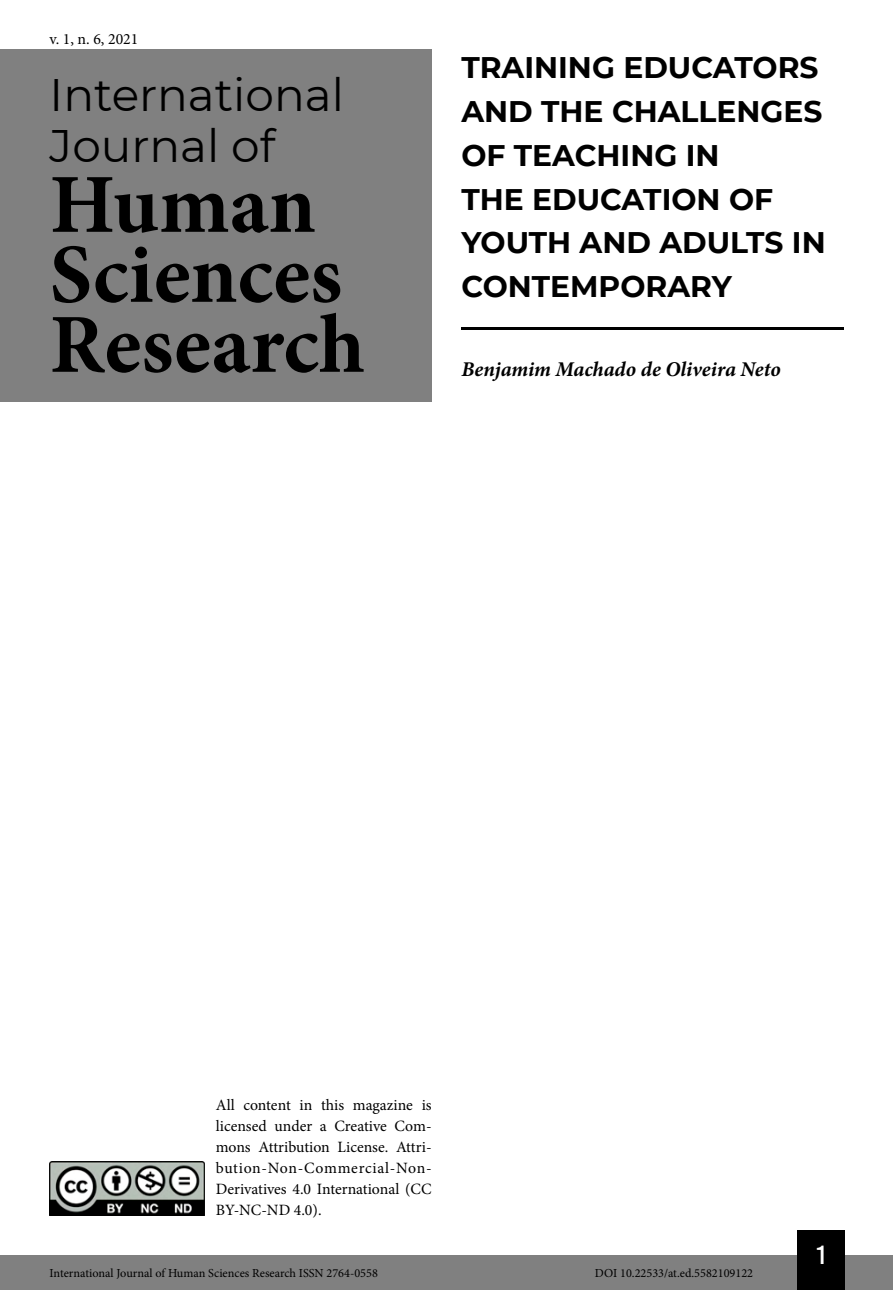
<style>
.page{position:relative;width:893px;height:1290px;background:#fff}
.page>*{position:absolute;margin:0;border:0;box-sizing:border-box;transform-origin:0 0}
.t1{font:700 84px/70px "Minion Pro";color:#000}
.t2{font:45.5px/50.8px "Montserrat";color:#000}
.Título_Artigo{font:700 29.75px/43.8px "Montserrat";color:#000}
.t3{font:26.25px "Bebas Kai";color:#fff}
.Autor{font:italic 700 21px "Minion Pro";letter-spacing:-.005em;color:#000}
.t4{font:15.75px/21px "Minion Pro";color:#000;text-align:justify}
.t5{font:12.25px "Minion Pro";color:#000}
</style>
<div class="page">
<div style="left:0;top:1255px;width:893px;height:35px;background:#808080"></div>
<div style="left:797px;top:1230px;width:48px;height:60px;background:#000"></div>
<img style="left:50px;top:1161px;width:154px;height:54px">
<div style="left:0;top:50px;width:432px;height:352px;background:#808080"></div>
<hr style="left:461px;top:327px;width:382px;height:3px;background:#000">
<p class="t4" style="left:50px;top:28px;width:90px">v. 1, n. 6, 2021</p>
<h2 class="t2" style="left:50px;top:68px;width:296px">International<br>Journal of</h2>
<h1 class="t1" style="left:50px;top:169px;width:317px">Human<br>Sciences<br>Research</h1>
<p class="Título_Artigo" style="left:461px;top:44px;width:366px">TRAINING EDUCATORS<br>AND THE CHALLENGES<br>OF TEACHING IN<br>THE EDUCATION OF<br>YOUTH AND ADULTS IN<br>CONTEMPORARY</p>
<p class="Autor" style="left:461px;top:354px;width:321px">Benjamim Machado de Oliveira Neto</p>
<p class="t4" style="left:216px;top:1095px;width:217px">All content in this magazine is licensed under a Creative Com&shy;mons Attribution License. Attri&shy;bution-Non-Commercial-Non-Derivatives 4.0 International (CC BY-NC-ND 4.0).</p>
<h3 class="t3" style="left:817px;top:1241px;width:10px">1</h3>
<p class="t5" style="left:50px;top:1265px;width:330px">International Journal of Human Sciences Research ISSN 2764-0558</p>
<p class="t5" style="left:595px;top:1265px;width:160px">DOI 10.22533/at.ed.5582109122</p>
</div>
